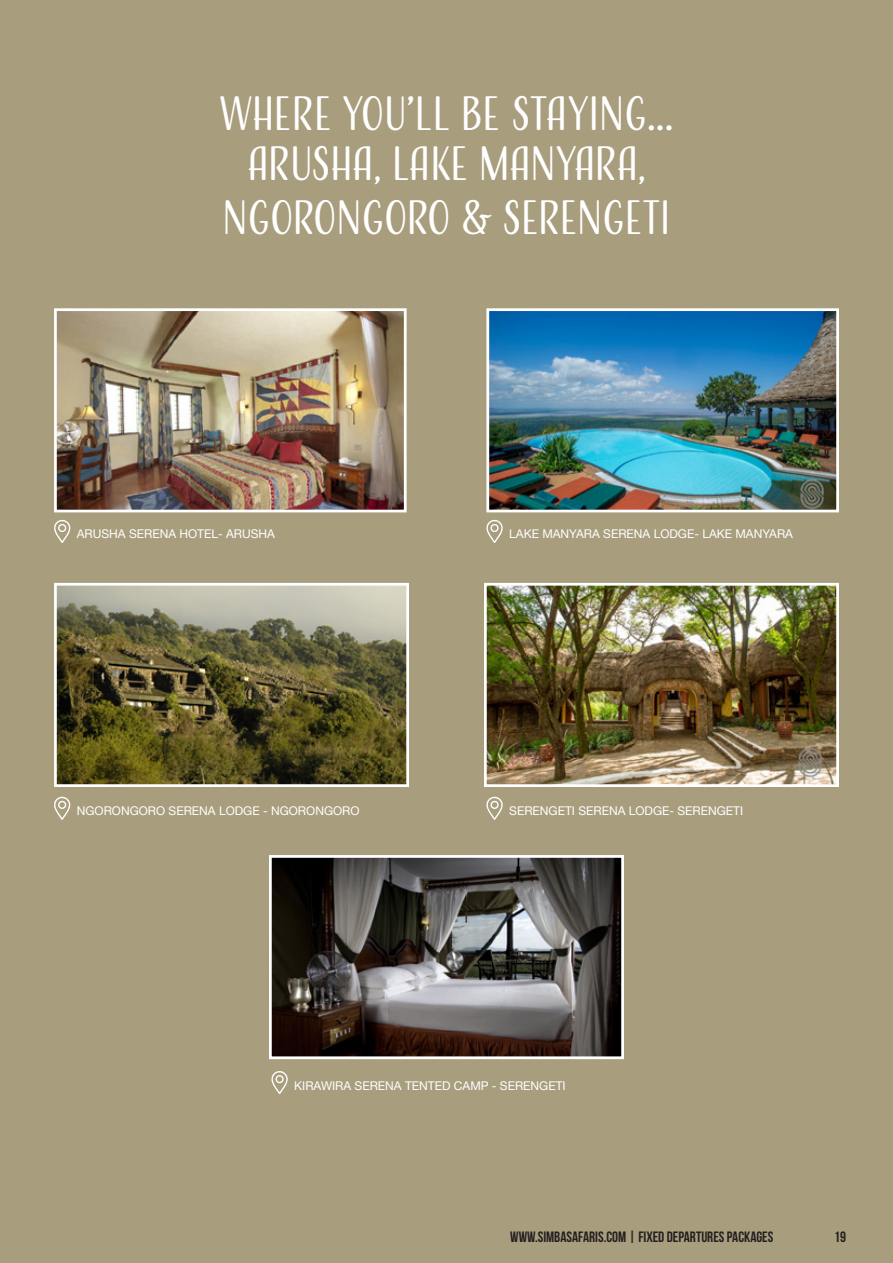
<style>
.page{position:relative;width:893px;height:1263px;background:#a89d7d}
.page>*{position:absolute;margin:0;border:0;box-sizing:border-box;transform-origin:0 0}
.t1{font:45px/50.2px "Adorn S Condensed Sans";letter-spacing:-.02em;color:#fff;text-align:center}
.t2{font:15px "Bebas Neue";color:#231f20}
.t3{font:12px "Helvetica Neue";color:#fff}
</style>
<div class="page">
<img style="left:54px;top:308px;width:353px;height:205px">
<img style="left:486px;top:308px;width:353px;height:205px">
<img style="left:484px;top:582px;width:355px;height:205px">
<img style="left:54px;top:582px;width:355px;height:205px">
<svg style="left:269px;top:855px;width:355px;height:205px;background:#57524f"></svg>
<svg style="left:54px;top:520px;width:17px;height:23px"></svg>
<svg style="left:54px;top:797px;width:16px;height:23px"></svg>
<svg style="left:486px;top:520px;width:17px;height:23px"></svg>
<svg style="left:486px;top:797px;width:17px;height:23px"></svg>
<svg style="left:271px;top:1071px;width:17px;height:23px"></svg>
<h1 class="t1" style="left:219px;top:89px;width:456px">WHERE YOU’LL BE STAYING...<br>ARUSHA, LAKE MANYARA,</h1>
<h1 class="t1" style="left:222px;top:193px;width:450px">NGORONGORO &amp; SERENGETI</h1>
<p class="t3" style="left:77px;top:525px;width:200px">ARUSHA SERENA HOTEL- ARUSHA</p>
<p class="t3" style="left:77px;top:802px;width:284px">NGORONGORO SERENA LODGE - NGORONGORO</p>
<p class="t3" style="left:509px;top:525px;width:285px">LAKE MANYARA SERENA LODGE- LAKE MANYARA</p>
<p class="t3" style="left:509px;top:802px;width:235px">SERENGETI SERENA LODGE- SERENGETI</p>
<p class="t3" style="left:294px;top:1076px;width:273px">KIRAWIRA SERENA TENTED CAMP - SERENGETI</p>
<p class="t2" style="left:510px;top:1228px;width:265px">WWW.SIMBASAFARIS.COM | FIXED DEPARTURES PACKAGES</p>
<p class="t2" style="left:834px;top:1228px;width:13px">19</p>
</div>
